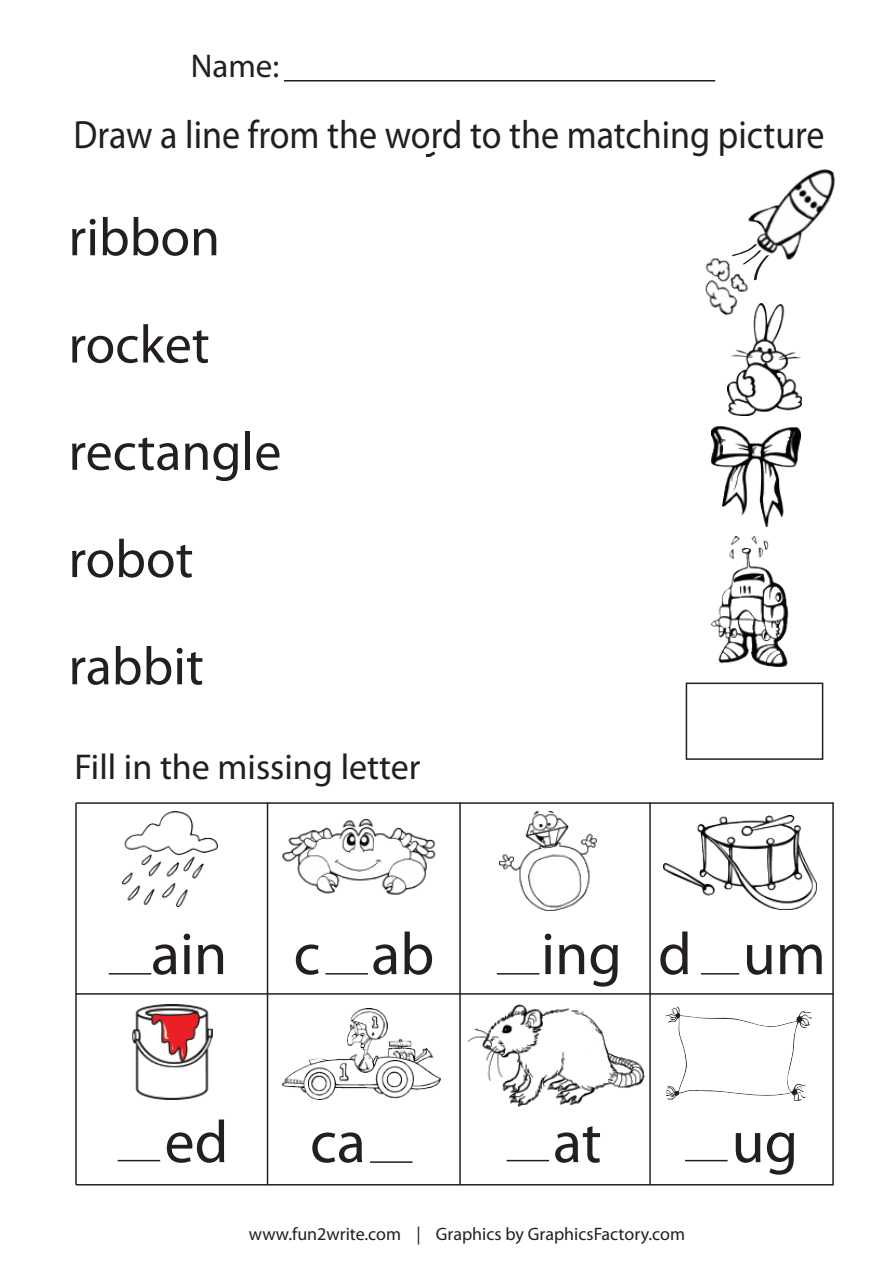
<style>
.page{position:relative;width:893px;height:1263px;background:#fff}
.page>*{position:absolute;margin:0;border:0;box-sizing:border-box;transform-origin:0 0}
.t1{font:60px "Myriad Pro";color:#231f20}
.t2{font:54px/107.2px "Myriad Pro";color:#231f20}
.t3{font:39.6px "Myriad Pro";color:#231f20;scale:.91 1}
.t4{font:36px "Myriad Pro";color:#231f20}
.t5{font:33px "Myriad Pro";color:#231f20}
.t6{font:18px "Myriad Pro";color:#231f20}
</style>
<div class="page">
<hr style="left:284px;top:80px;width:431px;height:2px;background:#231f20">
<hr style="left:76px;top:802px;width:758px;height:2px;background:#231f20">
<hr style="left:76px;top:993px;width:758px;height:2px;background:#231f20">
<hr style="left:76px;top:1184px;width:758px;height:1px;background:#231f20">
<hr style="left:75px;top:803px;width:2px;height:382px;background:#231f20">
<hr style="left:832px;top:802px;width:2px;height:382px;background:#231f20">
<hr style="left:649px;top:802px;width:2px;height:382px;background:#231f20">
<hr style="left:459px;top:802px;width:2px;height:382px;background:#231f20">
<hr style="left:267px;top:802px;width:1px;height:382px;background:#231f20">
<img style="left:727px;top:329px;width:74px;height:87px">
<img style="left:122px;top:811px;width:96px;height:95px">
<img style="left:499px;top:811px;width:98px;height:100px">
<img style="left:711px;top:536px;width:78px;height:130px">
<img style="left:705px;top:168px;width:130px;height:161px">
<svg style="left:731px;top:244px;width:38px;height:36px"></svg>
<svg style="left:427px;top:151px;width:8px;height:6px"></svg>
<hr style="left:109px;top:973px;width:42px;height:1px;background:#231f20">
<hr style="left:325px;top:973px;width:43px;height:1px;background:#231f20">
<hr style="left:497px;top:973px;width:42px;height:1px;background:#231f20">
<hr style="left:701px;top:973px;width:38px;height:1px;background:#231f20">
<hr style="left:118px;top:1160px;width:42px;height:1px;background:#231f20">
<hr style="left:370px;top:1161px;width:43px;height:2px;background:#231f20">
<hr style="left:685px;top:1160px;width:43px;height:1px;background:#231f20">
<hr style="left:507px;top:1160px;width:42px;height:1px;background:#231f20">
<img style="left:468px;top:1004px;width:176px;height:102px">
<img style="left:711px;top:426px;width:90px;height:100px">
<img style="left:132px;top:1005px;width:81px;height:95px">
<div style="left:686px;top:682px;width:137px;height:78px;border:2px solid #231f20"></div>
<img style="left:282px;top:818px;width:154px;height:77px">
<img style="left:282px;top:1008px;width:158px;height:92px">
<svg style="left:665px;top:1006px;width:147px;height:95px"></svg>
<img style="left:664px;top:816px;width:152px;height:93px">
<h3 class="t5" style="left:191px;top:46px;width:90px">Name:</h3>
<h3 class="t3" style="left:74px;top:110px;width:827px">Draw a line from the word to the matching picture</h3>
<h2 class="t2" style="left:68px;top:183px;width:214px">ribbon rocket rectangle robot rabbit</h2>
<h3 class="t4" style="left:74px;top:744px;width:348px">Fill in the missing letter</h3>
<h1 class="t1" style="left:151px;top:917px;width:285px">ain c ab</h1>
<h1 class="t1" style="left:541px;top:917px;width:82px">ing</h1>
<h1 class="t1" style="left:658px;top:917px;width:169px">d um</h1>
<h1 class="t1" style="left:165px;top:1105px;width:65px">ed</h1>
<h1 class="t1" style="left:553px;top:1105px;width:50px">at</h1>
<h1 class="t1" style="left:310px;top:1105px;width:57px">ca</h1>
<h1 class="t1" style="left:732px;top:1105px;width:68px">ug</h1>
<p class="t6" style="left:249px;top:1223px;width:438px">www.fun2write.com | Graphics by GraphicsFactory.com</p>
</div>
